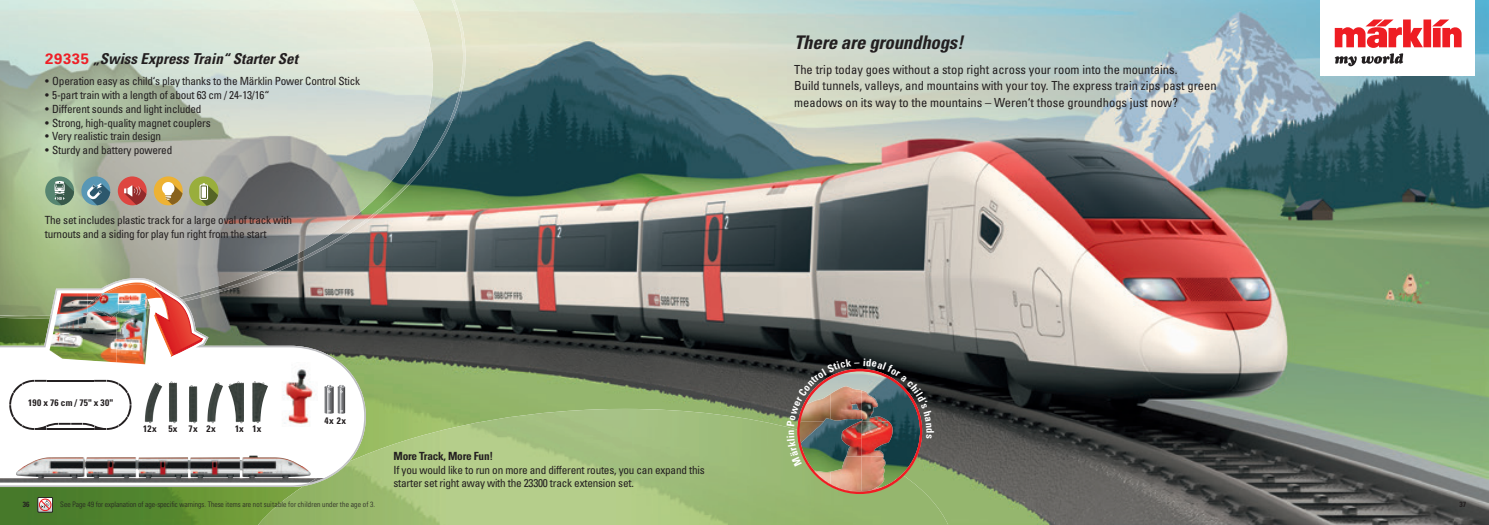
<style>
.page{position:relative;width:1489px;height:525px;background:#fff}
.page>*{position:absolute;margin:0;border:0;box-sizing:border-box;transform-origin:0 0}
.t1{font:italic 700 condensed 18.75px "Univers";letter-spacing:-.01em;color:#231f20}
.t2{font:italic 700 condensed 15px "Univers";color:#231f20}
.t3{font:condensed 12.5px/16.2px "Univers";color:#231f20}
.t4{font:condensed 11.25px/13.8px "Univers";letter-spacing:-.02em;color:#231f20}
.t5{font:700 condensed 11.25px "Univers";letter-spacing:-.02em;color:#231f20}
.t6{font:700 condensed 9.38px "Univers";letter-spacing:.035em;color:#231f20}
.t7{font:300 condensed 7.5px "Univers";color:#231f20}
.t8{font:700 condensed 7.5px "Univers";color:#231f20}
.s1{font-family:"Univers LT Std";font-style:normal;font-stretch:normal;color:#ee1f26}
</style>
<div class="page">
<img style="left:0;top:0;width:1488px;height:524px">
<svg style="left:0;top:301px;width:366px;height:185px"></svg>
<img style="left:0;top:0;width:182px;height:276px">
<img style="left:0;top:276px;width:246px;height:40px">
<img style="left:182px;top:0;width:285px;height:301px">
<img style="left:0;top:315px;width:50px;height:3px">
<img style="left:0;top:315px;width:31px;height:1px">
<svg style="left:50px;top:278px;width:152px;height:77px"></svg>
<img style="left:53px;top:313px;width:30px;height:21px">
<img style="left:83px;top:316px;width:33px;height:46px">
<img style="left:116px;top:303px;width:34px;height:31px">
<img style="left:49px;top:334px;width:34px;height:26px">
<img style="left:116px;top:334px;width:32px;height:30px">
<img style="left:57px;top:293px;width:30px;height:20px">
<img style="left:87px;top:293px;width:3px;height:19px">
<img style="left:147px;top:299px;width:2px;height:7px">
<img style="left:56px;top:313px;width:31px;height:5px">
<img style="left:87px;top:312px;width:3px;height:4px">
<img style="left:119px;top:306px;width:31px;height:7px">
<img style="left:90px;top:293px;width:29px;height:25px">
<img style="left:118px;top:293px;width:29px;height:19px">
<img style="left:89px;top:293px;width:16px;height:11px">
<svg style="left:9px;top:379px;width:122px;height:50px"></svg>
<svg style="left:212px;top:382px;width:6px;height:11px"></svg>
<svg style="left:228px;top:381px;width:10px;height:11px"></svg>
<svg style="left:252px;top:381px;width:2px;height:11px"></svg>
<svg style="left:189px;top:385px;width:3px;height:13px"></svg>
<svg style="left:169px;top:381px;width:2px;height:15px"></svg>
<svg style="left:151px;top:382px;width:6px;height:8px"></svg>
<img style="left:282px;top:362px;width:36px;height:46px">
<svg style="left:324px;top:384px;width:21px;height:24px"></svg>
<img style="left:258px;top:408px;width:690px;height:116px">
<svg style="left:304px;top:461px;width:45px;height:24px"></svg>
<div style="left:81px;top:176px;width:29px;height:29px;background:#5897b5;border-radius:50%"></div>
<svg style="left:87px;top:183px;width:23px;height:22px"></svg>
<div style="left:154px;top:176px;width:29px;height:29px;background:#edb233;border-radius:50%"></div>
<svg style="left:162px;top:182px;width:20px;height:23px"></svg>
<div style="left:45px;top:176px;width:29px;height:29px;background:#568571;border-radius:50%"></div>
<svg style="left:55px;top:181px;width:19px;height:24px"></svg>
<div style="left:118px;top:176px;width:29px;height:29px;background:#de4641;border-radius:50%"></div>
<svg style="left:124px;top:185px;width:22px;height:20px"></svg>
<div style="left:189px;top:176px;width:29px;height:30px;background:#99ae3c;border-radius:50%"></div>
<svg style="left:199px;top:183px;width:19px;height:22px"></svg>
<svg style="left:38px;top:497px;width:15px;height:15px"></svg>
<div style="left:1320px;top:0;width:154px;height:76px;background:#fff"></div>
<svg style="left:1334px;top:20px;width:127px;height:46px"></svg>
<img style="left:786px;top:358px;width:147px;height:135px">
<h2 class="t2" style="left:45px;top:49px;width:254px"><span class="s1">29335</span> „Swiss Express Train“ Starter Set</h2>
<p class="t4" style="left:45px;top:74px;width:316px">• Operation easy as child‘s play thanks to the Märklin Power Control Stick</p>
<p class="t4" style="left:45px;top:88px;width:226px">• 5-part train with a length of about 63 cm / 24-13/16“</p>
<p class="t4" style="left:45px;top:101px;width:158px">• Different sounds and light included</p>
<p class="t4" style="left:45px;top:115px;width:167px">• Strong, high-quality magnet couplers</p>
<p class="t4" style="left:45px;top:129px;width:117px">• Very realistic train design</p>
<p class="t4" style="left:45px;top:143px;width:129px">• Sturdy and battery powered</p>
<p class="t4" style="left:45px;top:212px;width:249px">The set includes plastic track for a large oval of track with turnouts and a siding for play fun right from the start</p>
<p class="t6" style="left:28px;top:396px;width:86px">190 x 76 cm / 75" x 30"</p>
<p class="t6" style="left:143px;top:423px;width:74px">12x 5x 7x 2x</p>
<p class="t6" style="left:235px;top:423px;width:28px">1x 1x</p>
<p class="t6" style="left:324px;top:414px;width:23px">4x 2x</p>
<p class="t5" style="left:393px;top:448px;width:101px">More Track, More Fun!</p>
<p class="t4" style="left:393px;top:462px;width:312px">If you would like to run on more and different routes, you can expand this starter set right away with the 23300 track extension set.</p>
<h1 class="t1" style="left:794px;top:31px;width:171px">There are groundhogs!</h1>
<p class="t3" style="left:794px;top:61px;width:424px">The trip today goes without a stop right across your room into the mountains.<br>Build tunnels, valleys, and mountains with your toy. The express train zips past green meadows on its way to the mountains – Weren‘t those groundhogs just now?</p>
<p class="t7" style="left:60px;top:499px;width:316px">See Page 49 for explanation of age-specific warnings. These items are not suitable for children under the age of 3.</p>
<p class="t8" style="left:23px;top:499px;width:8px">36</p>
<p class="t8" style="left:1459px;top:499px;width:8px">37</p>
</div>
